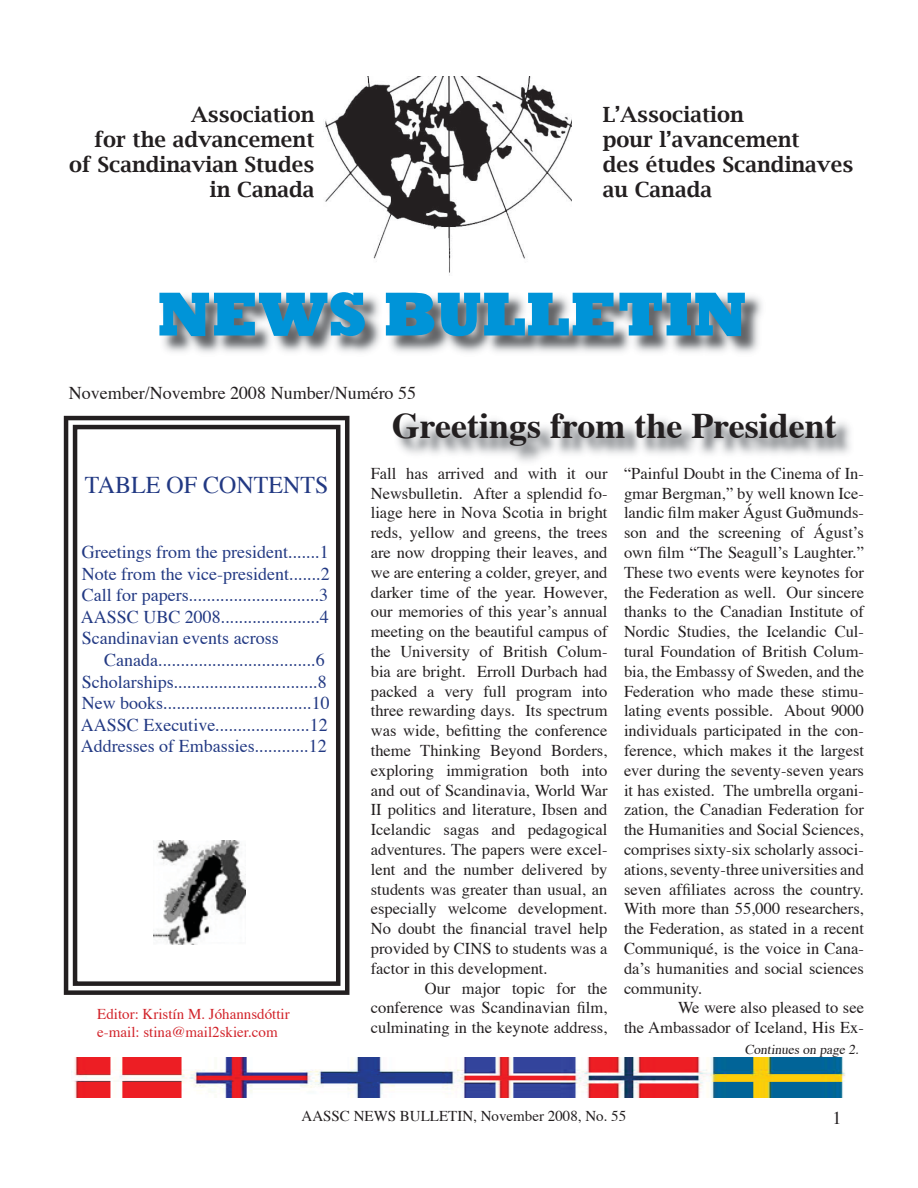
<style>
.page{position:relative;width:918px;height:1188px;background:#fff}
.page>*{position:absolute;margin:0;border:0;box-sizing:border-box;transform-origin:0 0}
.t1{font:800 63px "Rockwell";color:#0094d8}
.t2{font:700 36px "Times";color:#231f20}
.t3{font:24px "Times";color:#223983}
.t4{font:600 21px/25.2px "Lucida Bright";color:#231f20;text-align:right}
.t5{font:18px/21.6px "Times";color:#223983;text-align:justify}
.t6{font:18px "Times";color:#231f20}
.t7{font:16.5px/19.8px "Times";color:#231f20;text-align:justify}
.t8{font:15px/18px "Times";color:#d2232a}
.t9{font:15px "Times";color:#231f20}
.t10{font:13.5px "Times";color:#231f20}
</style>
<div class="page">
<svg style="left:64px;top:416px;width:285px;height:579px"></svg>
<svg style="left:73px;top:425px;width:267px;height:561px"></svg>
<img style="left:325px;top:77px;width:247px;height:199px">
<img style="left:163px;top:295px;width:599px;height:58px">
<img style="left:74px;top:1058px;width:771px;height:40px">
<img style="left:397px;top:418px;width:454px;height:44px">
<img style="left:153px;top:840px;width:93px;height:105px">
<p class="t4" style="left:69px;top:101px;width:247px">Association<br>for the advancement of Scandinavian Studes in Canada</p>
<p class="t4" style="left:603px;top:101px;width:252px;text-align:left">L’Association<br>pour l’avancement<br>des études Scandinaves au Canada</p>
<h1 class="t1" style="left:157px;top:276px;width:591px">NEWS BULLETIN</h1>
<p class="t6" style="left:69px;top:386px;width:349px">November/Novembre 2008 Number/Numéro 55</p>
<h3 class="t3" style="left:85px;top:475px;width:245px">TABLE OF CONTENTS</h3>
<p class="t5" style="left:81px;top:543px;width:250px">Greetings from the president.......1<br>Note from the vice-president.......2<br>Call for papers.............................3<br>AASSC UBC 2008......................4<br>Scandinavian events across</p>
<p class="t5" style="left:81px;top:651px;width:250px;text-align:left;text-indent:23px">Canada...................................6<br>Scholarships................................8<br>New books.................................10<br>AASSC Executive.....................12<br>Addresses of Embassies............12</p>
<p class="t8" style="left:97px;top:1006px;width:194px">Editor: Kristín M. Jóhannsdóttir e-mail: stina@mail2skier.com</p>
<h2 class="t2" style="left:392px;top:411px;width:447px">Greetings from the President</h2>
<p class="t7" style="left:371px;top:465px;width:238px">Fall has arrived and with it our Newsbulletin. After a splendid fo&shy;liage here in Nova Scotia in bright reds, yellow and greens, the trees are now dropping their leaves, and we are entering a colder, greyer, and darker time of the year. However, our memories of this year’s annual meeting on the beautiful campus of the University of British Colum&shy;bia are bright. Erroll Durbach had packed a very full program into three rewarding days. Its spectrum was wide, befitting the conference theme Thinking Beyond Borders, exploring immigration both into and out of Scandinavia, World War II politics and literature, Ibsen and Icelandic sagas and pedagogical adventures. The papers were excel&shy;lent and the number delivered by students was greater than usual, an especially welcome development.<br>No doubt the financial travel help provided by CINS to students was a factor in this development.</p>
<p class="t7" style="left:371px;top:980px;width:238px;text-indent:54px">Our major topic for the conference was Scandinavian film, culminating in the keynote address,</p>
<p class="t7" style="left:624px;top:465px;width:242px">“Painful Doubt in the Cinema of In&shy;gmar Bergman,” by well known Ice&shy;landic film maker Águst Guðmunds&shy;son and the screening of Águst’s own film “The Seagull’s Laughter.” These two events were keynotes for the Federation as well. Our sincere thanks to the Canadian Institute of Nordic Studies, the Icelandic Cul&shy;tural Foundation of British Colum&shy;bia, the Embassy of Sweden, and the Federation who made these stimu&shy;lating events possible. About 9000 individuals participated in the con&shy;ference, which makes it the largest ever during the seventy-seven years it has existed. The umbrella organi&shy;zation, the Canadian Federation for the Humanities and Social Sciences, comprises sixty-six scholarly associ&shy;ations, seventy-three universities and seven affiliates across the country.<br>With more than 55,000 researchers, the Federation, as stated in a recent Communiqué, is the voice in Cana&shy;da’s humanities and social sciences community.</p>
<p class="t7" style="left:624px;top:999px;width:242px;text-align:right">We were also pleased to see<br>the Ambassador of Iceland, His Ex-</p>
<p class="t10" style="left:745px;top:1044px;width:117px">Continues on page 2.</p>
<p class="t9" style="left:302px;top:1109px;width:326px">AASSC NEWS BULLETIN, November 2008, No. 55</p>
<p class="t6" style="left:832px;top:1110px;width:10px">1</p>
</div>
